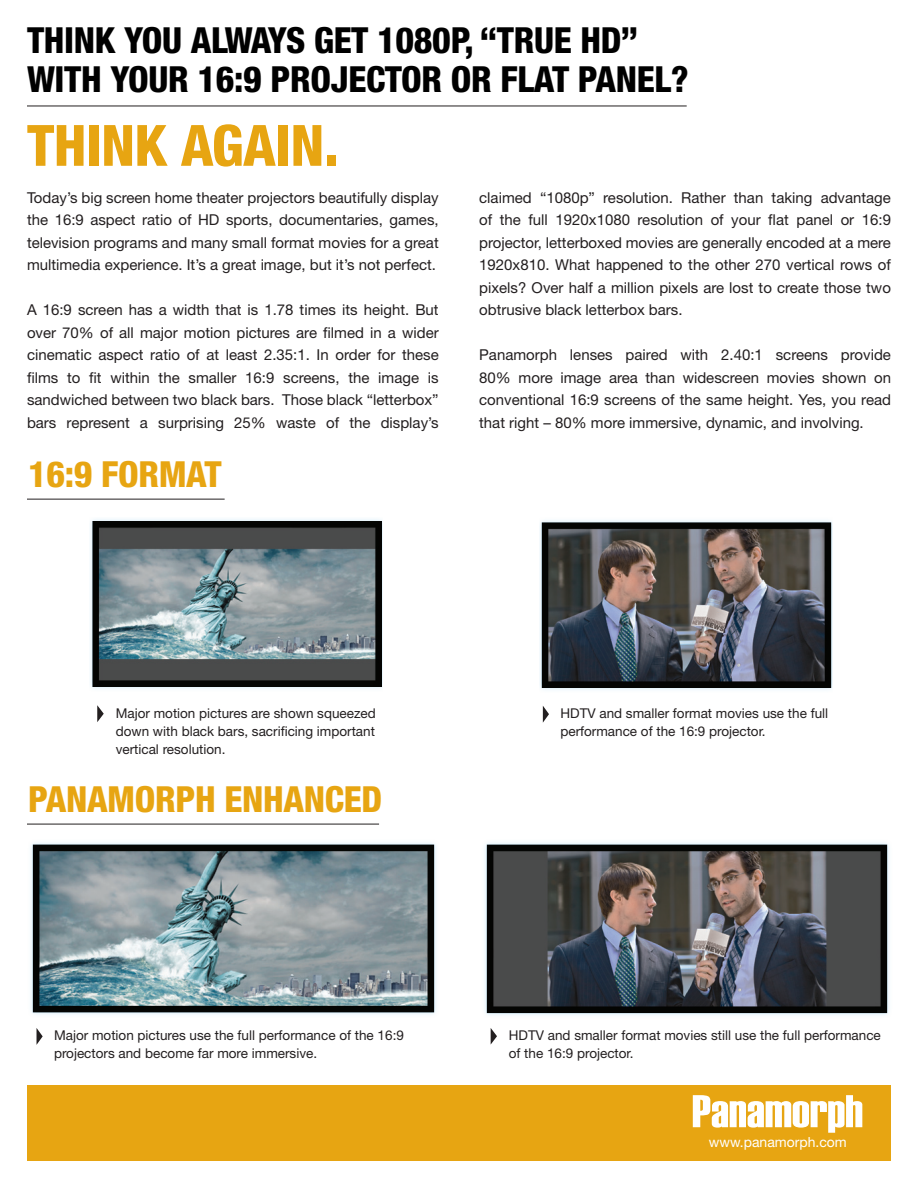
<style>
.page{position:relative;width:918px;height:1188px;background:#fff}
.page>*{position:absolute;margin:0;border:0;box-sizing:border-box;transform-origin:0 0}
.t1{font:800 condensed 57px "Helvetica Neue LT Std";letter-spacing:-.01em;color:#e7a512}
.t2{font:800 condensed 36px/39px "Helvetica Neue LT Std";letter-spacing:-.01em;color:#000}
.t3{font:800 condensed 36px "Helvetica Neue LT Std";letter-spacing:-.01em;color:#e7a512}
.t4{font:15px/22.5px "Helvetica Neue LT Std";color:#231f20;text-align:justify}
.t5{font:13.95px "Helvetica Neue LT Std";color:#fff}
.t6{font:13.5px/18px "Helvetica Neue LT Std";color:#231f20}
</style>
<div class="page">
<hr style="left:27px;top:106px;width:660px;height:1px;background:#231f20">
<div style="left:27px;top:1085px;width:864px;height:76px;background:#e7a512"></div>
<svg style="left:693px;top:1095px;width:169px;height:38px"></svg>
<img style="left:540px;top:520px;width:292px;height:170px">
<img style="left:31px;top:842px;width:405px;height:173px">
<img style="left:485px;top:842px;width:404px;height:173px">
<img style="left:90px;top:519px;width:292px;height:170px">
<svg style="left:37px;top:1028px;width:6px;height:16px"></svg>
<svg style="left:97px;top:705px;width:7px;height:17px"></svg>
<svg style="left:543px;top:706px;width:6px;height:17px"></svg>
<svg style="left:491px;top:1028px;width:6px;height:16px"></svg>
<hr style="left:27px;top:499px;width:198px;height:1px;background:#231f20">
<hr style="left:27px;top:824px;width:352px;height:1px;background:#231f20">
<p class="t2" style="left:27px;top:20px;width:663px">THINK YOU ALWAYS GET 1080P, “TRUE HD”<br>WITH YOUR 16:9 PROJECTOR OR FLAT PANEL?</p>
<p class="t1" style="left:27px;top:110px;width:313px">THINK AGAIN.</p>
<p class="t4" style="left:27px;top:186px;width:413px">Today’s big screen home theater projectors beautifully display the 16:9 aspect ratio of HD sports, documentaries, games, television programs and many small format movies for a great multimedia experience. It’s a great image, but it’s not perfect.</p>
<p class="t4" style="left:27px;top:298px;width:413px">A 16:9 screen has a width that is 1.78 times its height. But over 70% of all major motion pictures are filmed in a wider cinematic aspect ratio of at least 2.35:1. In order for these films to fit within the smaller 16:9 screens, the image is sandwiched between two black bars. Those black “letterbox” bars represent a surprising 25% waste of the display’s</p>
<p class="t3" style="left:28px;top:452px;width:195px">16:9 FORMAT</p>
<p class="t4" style="left:479px;top:186px;width:413px">claimed “1080p” resolution. Rather than taking advantage of the full 1920x1080 resolution of your flat panel or 16:9 projector, letterboxed movies are generally encoded at a mere 1920x810. What happened to the other 270 vertical rows of pixels? Over half a million pixels are lost to create those two obtrusive black letterbox bars.</p>
<p class="t4" style="left:479px;top:343px;width:413px">Panamorph lenses paired with 2.40:1 screens provide 80% more image area than widescreen movies shown on conventional 16:9 screens of the same height. Yes, you read that right – 80% more immersive, dynamic, and involving.</p>
<p class="t6" style="left:116px;top:704px;width:262px;text-align:justify">Major motion pictures are shown squeezed down with black bars, sacrificing important vertical resolution.</p>
<p class="t6" style="left:560px;top:704px;width:269px">HDTV and smaller format movies use the full performance of the 16:9 projector.</p>
<p class="t3" style="left:28px;top:777px;width:355px">PANAMORPH ENHANCED</p>
<p class="t6" style="left:54px;top:1026px;width:351px">Major motion pictures use the full performance of the 16:9 projectors and become far more immersive.</p>
<p class="t6" style="left:509px;top:1026px;width:374px">HDTV and smaller format movies still use the full performance of the 16:9 projector.</p>
<p class="t5" style="left:709px;top:1134px;width:139px">www.panamorph.com</p>
</div>
